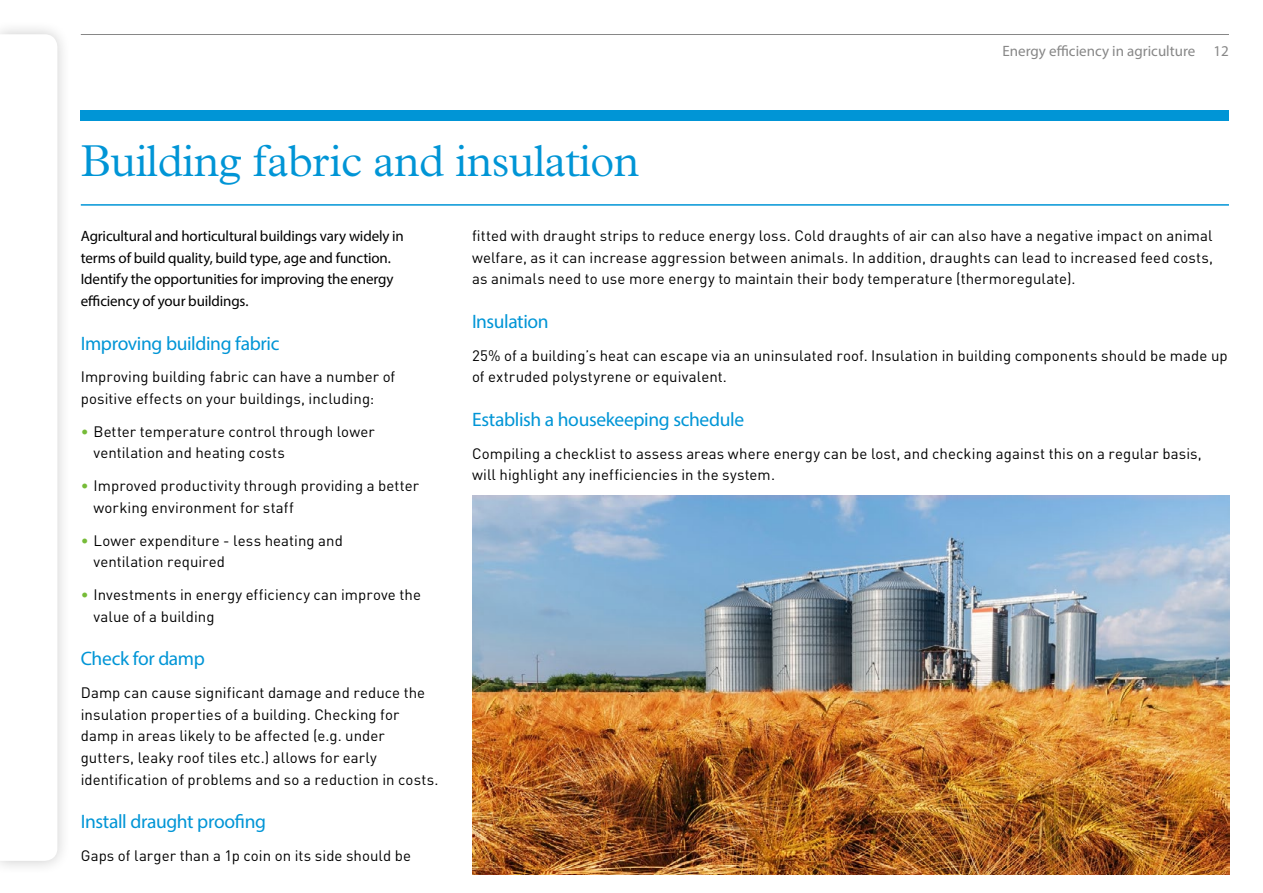
<style>
.page{position:relative;width:1263px;height:893px;background:#fff}
.page>*{position:absolute;margin:0;border:0;box-sizing:border-box;transform-origin:0 0}
.t1{font:300 45px "Plantin MT Std";letter-spacing:-.01em;color:#0095d6}
.t2{font:19.5px "Myriad Pro";letter-spacing:-.02em;color:#0095d6}
.t3{font:15px/21.8px "DINOT";letter-spacing:.005em;color:#000}
.t4{font:15px/21.8px "Myriad Pro";letter-spacing:-.01em;color:#000}
.t5{font:15px "Myriad Pro";color:#878787}
.s1{color:#76bb38}
</style>
<div class="page">
<hr style="left:81px;top:34px;width:1148px;height:1px;background:#878787">
<div style="left:81px;top:110px;width:1148px;height:11px;background:#0095d6"></div>
<hr style="left:81px;top:204px;width:1148px;height:2px;background:#0095d6">
<img style="left:472px;top:495px;width:758px;height:379px">
<div style="left:0;top:20px;width:72px;height:855px;background:#000;opacity:.2"></div>
<svg style="left:0;top:34px;width:57px;height:827px"></svg>
<h1 class="t1" style="left:81px;top:135px;width:560px">Building fabric and insulation</h1>
<p class="t5" style="left:1002px;top:42px;width:228px">Energy efficiency in agriculture 12</p>
<p class="t4" style="left:81px;top:225px;width:325px">Agricultural and horticultural buildings vary widely in terms of build quality, build type, age and function.<br>Identify the opportunities for improving the energy efficiency of your buildings.</p>
<h2 class="t2" style="left:81px;top:331px;width:200px">Improving building fabric</h2>
<p class="t3" style="left:81px;top:366px;width:316px">Improving building fabric can have a number of positive effects on your buildings, including:</p>
<p class="t3" style="left:94px;top:420px;width:283px;text-indent:-13px"><span class="s1">•</span> Better temperature control through lower ventilation and heating costs</p>
<p class="t3" style="left:94px;top:475px;width:327px;text-indent:-13px"><span class="s1">•</span> Improved productivity through providing a better working environment for staff</p>
<p class="t3" style="left:94px;top:529px;width:251px;text-indent:-13px"><span class="s1">•</span> Lower expenditure - less heating and ventilation required</p>
<p class="t3" style="left:94px;top:583px;width:329px;text-indent:-13px"><span class="s1">•</span> Investments in energy efficiency can improve the value of a building</p>
<h2 class="t2" style="left:81px;top:647px;width:126px">Check for damp</h2>
<p class="t3" style="left:81px;top:681px;width:359px">Damp can cause significant damage and reduce the insulation properties of a building. Checking for damp in areas likely to be affected (e.g. under gutters, leaky roof tiles etc.) allows for early identification of problems and so a reduction in costs.</p>
<h2 class="t2" style="left:81px;top:810px;width:187px">Install draught proofing</h2>
<p class="t3" style="left:81px;top:844px;width:332px">Gaps of larger than a 1p coin on its side should be</p>
<p class="t3" style="left:472px;top:224px;width:743px;text-align:justify">fitted with draught strips to reduce energy loss. Cold draughts of air can also have a negative impact on animal welfare, as it can increase aggression between animals. In addition, draughts can lead to increased feed costs, as animals need to use more energy to maintain their body temperature (thermoregulate).</p>
<h2 class="t2" style="left:472px;top:309px;width:78px">Insulation</h2>
<p class="t3" style="left:472px;top:344px;width:757px">25% of a building’s heat can escape via an uninsulated roof. Insulation in building components should be made up of extruded polystyrene or equivalent.</p>
<h2 class="t2" style="left:472px;top:407px;width:274px">Establish a housekeeping schedule</h2>
<p class="t3" style="left:472px;top:442px;width:731px">Compiling a checklist to assess areas where energy can be lost, and checking against this on a regular basis, will highlight any inefficiencies in the system.</p>
</div>
